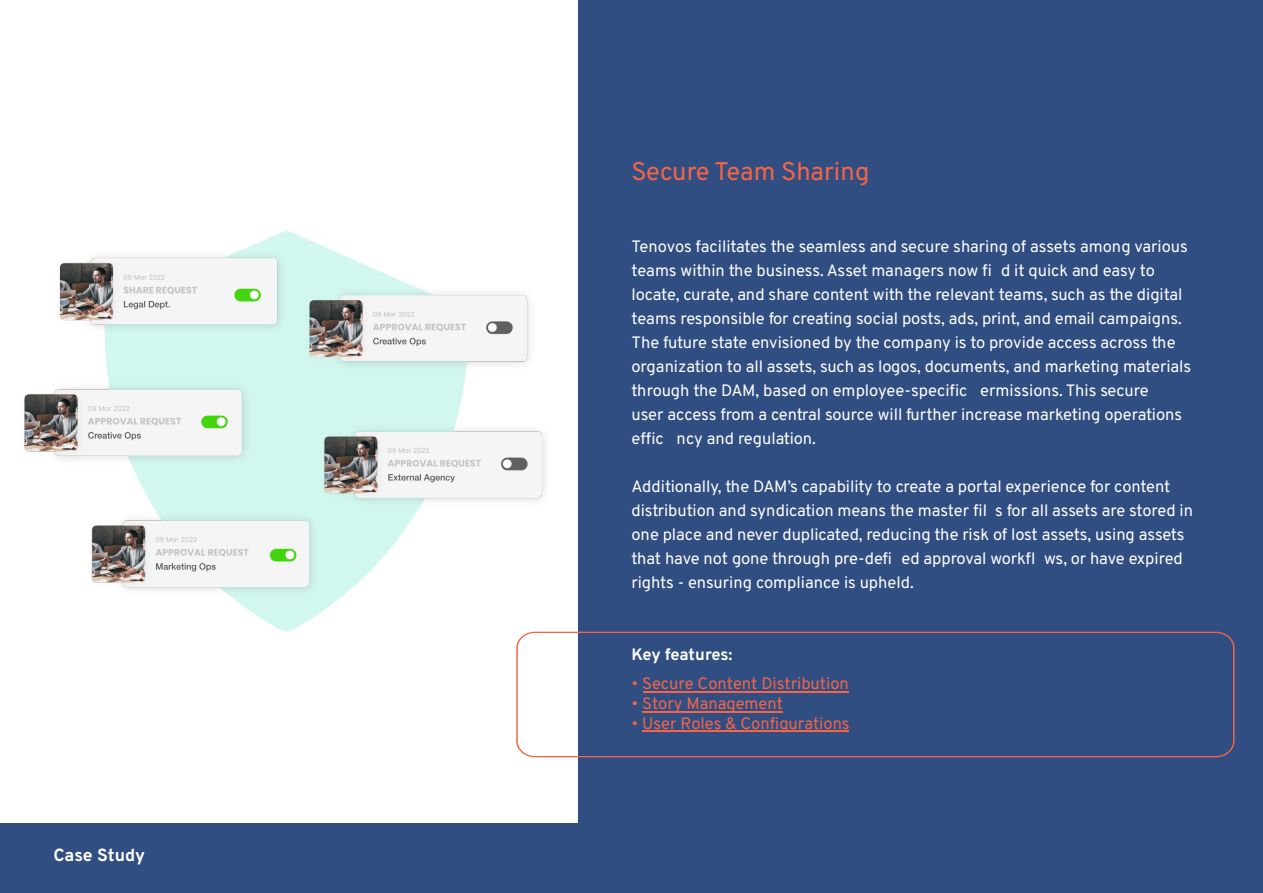
<style>
.page{position:relative;width:1263px;height:893px;background:#fff}
.page>*{position:absolute;margin:0;border:0;box-sizing:border-box;transform-origin:0 0}
.Body_text_1_-_left_justify{font:25.5px "Overpass";letter-spacing:-.005em;color:#f76446}
.Title_1{font:700 17.55px "Overpass";color:#fff}
.Body_text_1_-_left_justify-2{font:16.5px/24px "Overpass";color:#fff}
.Body_text_1_-_left_justify-3{font:16.5px "Overpass";color:#f76446}
.Body_text_1_-_left_justify-4{font:700 16.5px "Overpass";letter-spacing:-.015em;color:#fff}
</style>
<div class="page">
<div style="left:578px;top:0;width:685px;height:893px;background:#304e82"></div>
<div style="left:0;top:824px;width:1263px;height:69px;background:#304e82"></div>
<svg style="left:516px;top:631px;width:719px;height:127px"></svg>
<img style="left:24px;top:231px;width:521px;height:400px">
<hr style="left:642px;top:691px;width:206px;height:1px;background:#f76446">
<hr style="left:642px;top:711px;width:141px;height:1px;background:#f76446">
<hr style="left:642px;top:731px;width:207px;height:1px;background:#f76446">
<p class="Title_1" style="left:53px;top:841px;width:93px">Case Study</p>
<p class="Body_text_1_-_left_justify" style="left:631px;top:151px;width:239px">Secure Team Sharing</p>
<p class="Body_text_1_-_left_justify-2" style="left:631px;top:234px;width:561px">Tenovos facilitates the seamless and secure sharing of assets among various teams within the business. Asset managers now fi d it quick and easy to locate, curate, and share content with the relevant teams, such as the digital teams responsible for creating social posts, ads, print, and email campaigns.<br>The future state envisioned by the company is to provide access across the organization to all assets, such as logos, documents, and marketing materials through the DAM, based on employee-specific ermissions. This secure<br>user access from a central source will further increase marketing operations effic ncy and regulation.</p>
<p class="Body_text_1_-_left_justify-2" style="left:631px;top:474px;width:563px">Additionally, the DAM’s capability to create a portal experience for content distribution and syndication means the master fil s for all assets are stored in one place and never duplicated, reducing the risk of lost assets, using assets that have not gone through pre-defi ed approval workfl ws, or have expired rights - ensuring compliance is upheld.</p>
<p class="Body_text_1_-_left_justify-4" style="left:631px;top:641px;width:103px">Key features:</p>
<p class="Body_text_1_-_left_justify-3" style="left:631px;top:670px;width:219px">• Secure Content Distribution</p>
<p class="Body_text_1_-_left_justify-3" style="left:631px;top:690px;width:153px">• Story Management</p>
<p class="Body_text_1_-_left_justify-3" style="left:631px;top:709px;width:220px">• User Roles &amp; Configurations</p>
</div>
